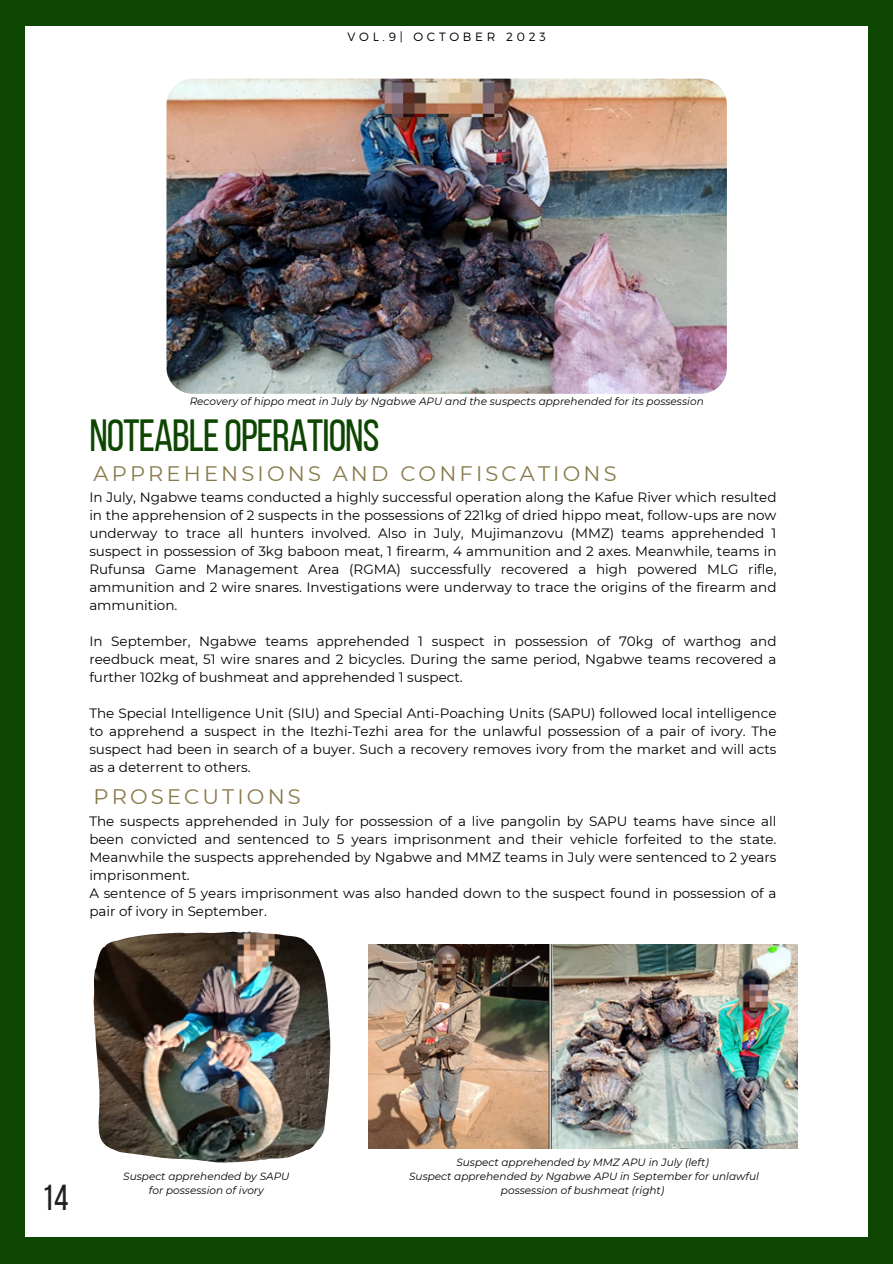
<style>
.page{position:relative;width:893px;height:1264px;background:#fff}
.page>*{position:absolute;margin:0;border:0;box-sizing:border-box;transform-origin:0 0}
.t1{font:45px "Bebas Neue";letter-spacing:-.02em;color:#0d4601}
.t2{font:36px "Bebas Neue";color:#231f20}
.t3{font:21px "Montserrat";letter-spacing:.15em;color:#897a4b}
.t4{font:13.5px/18px "Montserrat";color:#000;text-align:justify}
.t5{font:300 12px "Montserrat";letter-spacing:.31em;color:#000}
.t6{font:italic 10.5px/14px "Montserrat";color:#000;text-align:center}
</style>
<div class="page">
<div style="left:0;top:0;width:892px;height:1263px;background:#0d4601"></div>
<div style="left:26px;top:26px;width:841px;height:1210px;background:#fff"></div>
<img style="left:166px;top:79px;width:560px;height:315px;border-radius:26px">
<img style="left:94px;top:931px;width:236px;height:231px">
<img style="left:368px;top:945px;width:429px;height:203px">
<p class="t5" style="left:347px;top:29px;width:200px">VOL.9| OCTOBER 2023</p>
<p class="t6" style="left:190px;top:394px;width:515px">Recovery of hippo meat in July by Ngabwe APU and the suspects apprehended for its possession</p>
<h3 class="t1" style="left:89px;top:417px;width:292px">NOTEABLEOPERATIONS</h3>
<h2 class="t3" style="left:94px;top:461px;width:524px">APPREHENSIONS AND CONFISCATIONS</h2>
<p class="t4" style="left:89px;top:488px;width:688px">In July, Ngabwe teams conducted a highly successful operation along the Kafue River which resulted in the apprehension of 2 suspects in the possessions of 221kg of dried hippo meat, follow-ups are now underway to trace all hunters involved. Also in July, Mujimanzovu (MMZ) teams apprehended 1 suspect in possession of 3kg baboon meat, 1 firearm, 4 ammunition and 2 axes. Meanwhile, teams in Rufunsa Game Management Area (RGMA) successfully recovered a high powered MLG rifle, ammunition and 2 wire snares. Investigations were underway to trace the origins of the firearm and ammunition.</p>
<h1 class="t4" style="left:89px;top:632px;width:688px">In September, Ngabwe teams apprehended 1 suspect in possession of 70kg of warthog and reedbuck meat, 51 wire snares and 2 bicycles. During the same period, Ngabwe teams recovered a further 102kg of bushmeat and apprehended 1 suspect.</h1>
<h2 class="t4" style="left:89px;top:704px;width:688px">The Special Intelligence Unit (SIU) and Special Anti-Poaching Units (SAPU) followed local intelligence to apprehend a suspect in the Itezhi-Tezhi area for the unlawful possession of a pair of ivory. The suspect had been in search of a buyer. Such a recovery removes ivory from the market and will acts as a deterrent to others.</h2>
<p class="t3" style="left:94px;top:783px;width:209px">PROSECUTIONS</p>
<h3 class="t4" style="left:89px;top:812px;width:688px;text-align:left">The suspects apprehended in July for possession of a live pangolin by SAPU teams have since all been convicted and sentenced to 5 years imprisonment and their vehicle forfeited to the state.<br>Meanwhile the suspects apprehended by Ngabwe and MMZ teams in July were sentenced to 2 years imprisonment.<br>A sentence of 5 years imprisonment was also handed down to the suspect found in possession of a pair of ivory in September.</h3>
<h3 class="t2" style="left:42px;top:1183px;width:28px">14</h3>
<p class="t6" style="left:123px;top:1168px;width:168px">Suspect apprehended by SAPU</p>
<p class="t6" style="left:149px;top:1182px;width:116px">for possession of ivory</p>
<p class="t6" style="left:456px;top:1154px;width:254px">Suspect apprehended by MMZ APU in July (left)</p>
<p class="t6" style="left:409px;top:1168px;width:351px">Suspect apprehended by Ngabwe APU in September for unlawful possession of bushmeat (right)</p>
</div>
